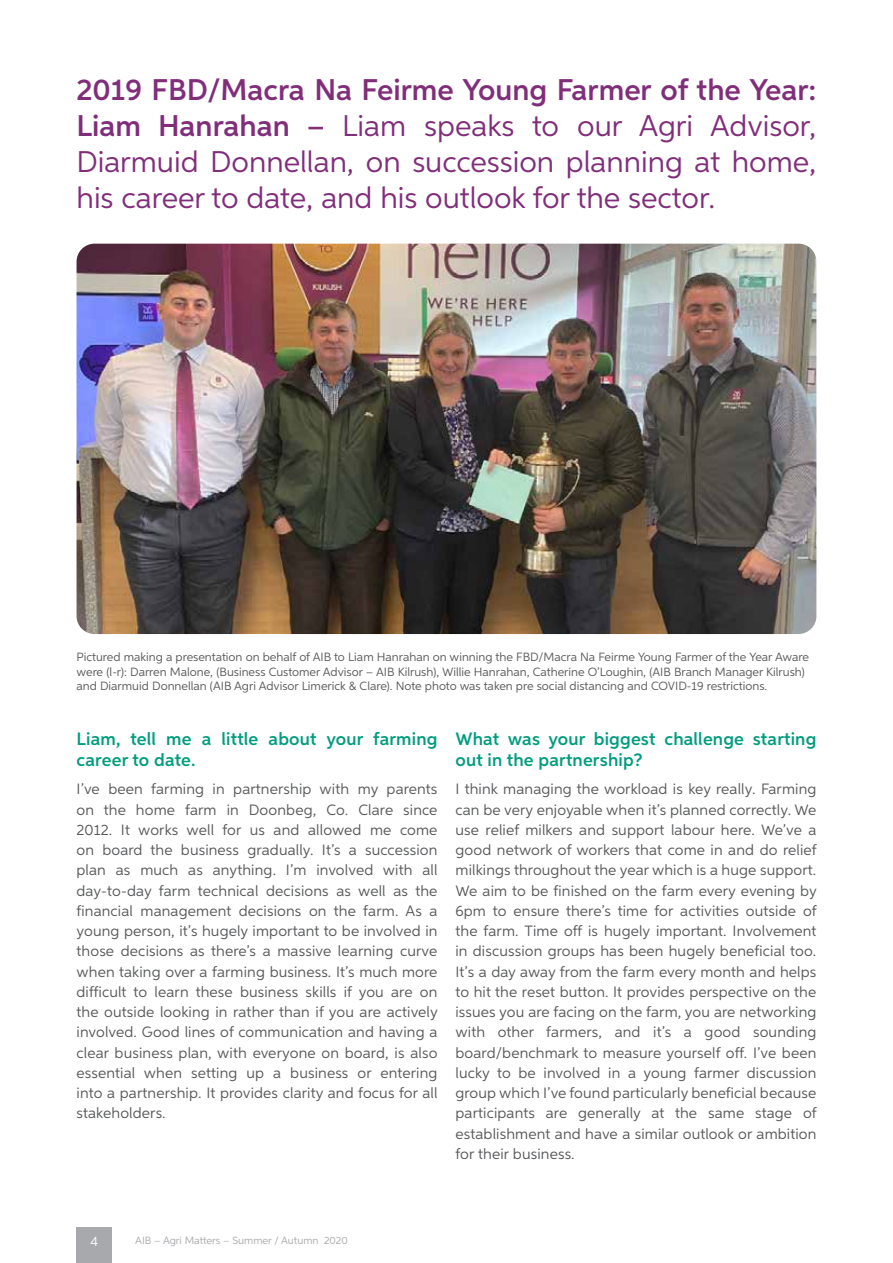
<style>
.page{position:relative;width:893px;height:1263px;background:#fff}
.page>*{position:absolute;margin:0;border:0;box-sizing:border-box;transform-origin:0 0}
.t1{font:30px/36px "Aspira";color:#812e7a;text-align:justify}
.t2{font:600 18px/20.2px "Aspira";letter-spacing:.01em;color:#009d7e}
.t3{font:15px/20.2px "Aspira";letter-spacing:.01em;color:#58595b;text-align:justify}
.t4{font:13.5px "Aspira";color:#fff}
.t5{font:12px/14.4px "Aspira";color:#58595b}
.t6{font:10.5px "Aspira";color:#a7a9ac}
.s1{font-weight:600}
</style>
<div class="page">
<img style="left:77px;top:244px;width:739px;height:390px">
<div style="left:77px;top:1228px;width:35px;height:35px;background:#a7a9ac"></div>
<h1 class="t1" style="left:77px;top:71px;width:741px"><span class="s1">2019 FBD/Macra Na Feirme Young Farmer of the Year:<br>Liam Hanrahan –</span> Liam speaks to our Agri Advisor, Diarmuid Donnellan, on succession planning at home, his career to date, and his outlook for the sector.</h1>
<p class="t5" style="left:77px;top:650px;width:734px">Pictured making a presentation on behalf of AIB to Liam Hanrahan on winning the FBD/Macra Na Feirme Young Farmer of the Year Aware were (l-r): Darren Malone, (Business Customer Advisor – AIB Kilrush), Willie Hanrahan, Catherine O’Loughin, (AIB Branch Manager Kilrush) and Diarmuid Donnellan (AIB Agri Advisor Limerick &amp; Clare). Note photo was taken pre social distancing and COVID-19 restrictions.</p>
<p class="t2" style="left:77px;top:729px;width:362px">Liam, tell me a little about your farming career to date.</p>
<p class="t3" style="left:77px;top:779px;width:363px">I’ve been farming in partnership with my parents on the home farm in Doonbeg, Co. Clare since 2012. It works well for us and allowed me come on board the business gradually. It’s a succession plan as much as anything. I’m involved with all day-to-day farm technical decisions as well as the financial management decisions on the farm. As a young person, it’s hugely important to be involved in those decisions as there’s a massive learning curve when taking over a farming business. It’s much more difficult to learn these business skills if you are on the outside looking in rather than if you are actively involved. Good lines of communication and having a clear business plan, with everyone on board, is also essential when setting up a business or entering into a partnership. It provides clarity and focus for all stakeholders.</p>
<p class="t2" style="left:455px;top:729px;width:362px">What was your biggest challenge starting out in the partnership?</p>
<p class="t3" style="left:455px;top:779px;width:363px">I think managing the workload is key really. Farming can be very enjoyable when it’s planned correctly. We use relief milkers and support labour here. We’ve a good network of workers that come in and do relief milkings throughout the year which is a huge support.<br>We aim to be finished on the farm every evening by 6pm to ensure there’s time for activities outside of the farm. Time off is hugely important. Involvement in discussion groups has been hugely beneficial too.<br>It’s a day away from the farm every month and helps to hit the reset button. It provides perspective on the issues you are facing on the farm, you are networking with other farmers, and it’s a good sounding board/benchmark to measure yourself off. I’ve been lucky to be involved in a young farmer discussion group which I’ve found particularly beneficial because participants are generally at the same stage of establishment and have a similar outlook or ambition for their business.</p>
<p class="t4" style="left:90px;top:1233px;width:9px">4</p>
<p class="t6" style="left:135px;top:1233px;width:214px">AIB – Agri Matters – Summer / Autumn 2020</p>
</div>
